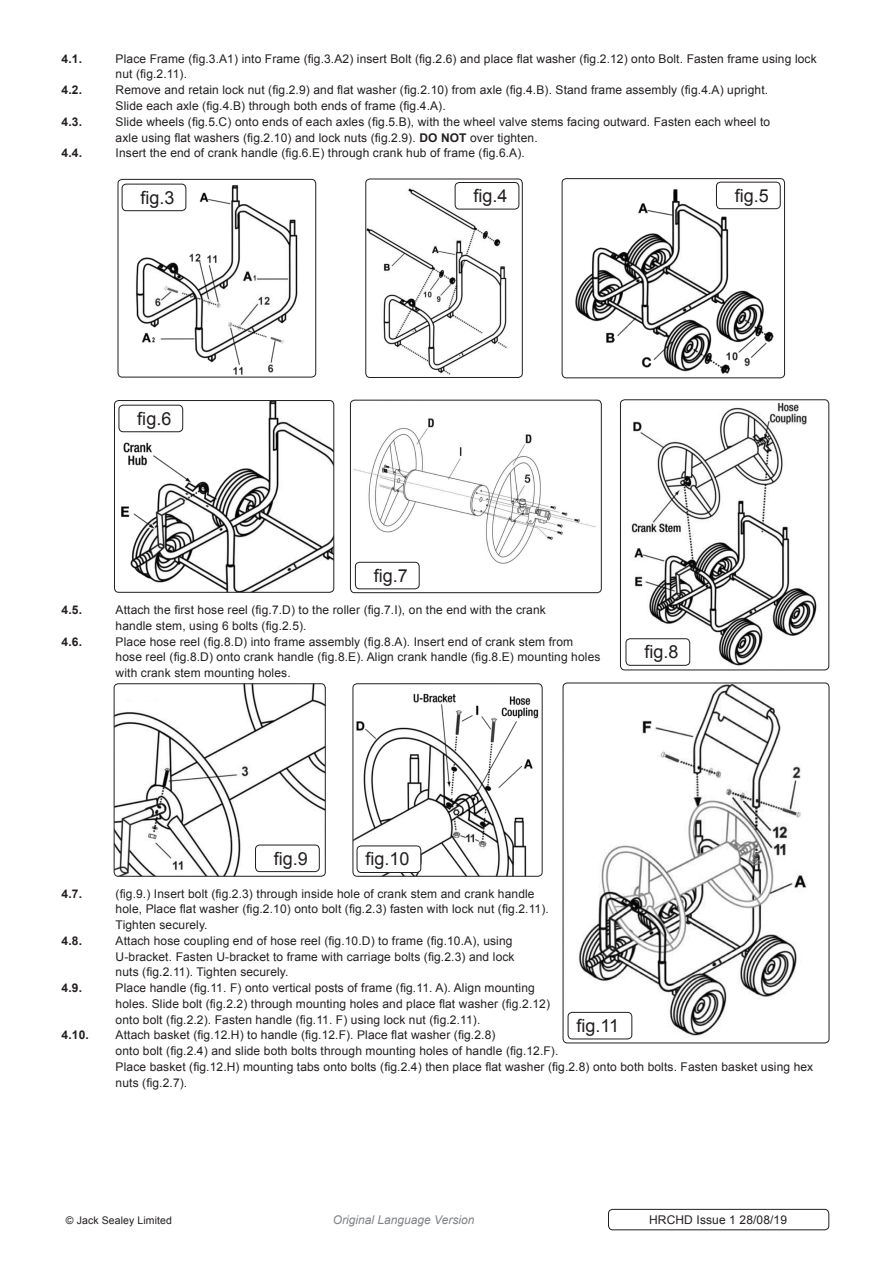
<style>
.page{position:relative;width:893px;height:1263px;background:#fff}
.page>*{position:absolute;margin:0;border:0;box-sizing:border-box;transform-origin:0 0}
.t1{font:18px "Arial";color:#231f20}
.Body__Footer{font:12px/15.8px "Arial";letter-spacing:.01em;color:#231f20}
.t2{font:700 12px "Arial";color:#231f20}
.t3{font:italic 12px "Arial";color:#808285}
.Body__Justified__7pt{font:10.5px "Arial";letter-spacing:.01em;color:#231f20}
.s1{font-weight:700}
</style>
<div class="page">
<img style="left:562px;top:179px;width:218px;height:195px">
<div style="left:562px;top:178px;width:223px;height:200px;border:1px solid #231f20;border-radius:4px"></div>
<img style="left:118px;top:179px;width:198px;height:198px">
<div style="left:118px;top:179px;width:198px;height:198px;border:1px solid #231f20;border-radius:4px"></div>
<img style="left:366px;top:179px;width:156px;height:197px">
<div style="left:365px;top:179px;width:158px;height:199px;border:1px solid #231f20;border-radius:4px"></div>
<div style="left:455px;top:182px;width:64px;height:27px;border:1px solid #231f20;border-radius:4px"></div>
<div style="left:122px;top:184px;width:64px;height:27px;border:1px solid #231f20;border-radius:4px"></div>
<div style="left:716px;top:182px;width:65px;height:27px;border:1px solid #231f20;border-radius:4px"></div>
<img style="left:350px;top:400px;width:251px;height:193px">
<div style="left:350px;top:400px;width:252px;height:193px;border:1px solid #231f20;border-radius:4px"></div>
<img style="left:620px;top:400px;width:209px;height:270px">
<div style="left:620px;top:399px;width:209px;height:271px;border:1px solid #231f20;border-radius:4px"></div>
<img style="left:118px;top:400px;width:216px;height:192px">
<div style="left:114px;top:400px;width:220px;height:193px;border:1px solid #231f20;border-radius:4px"></div>
<div style="left:119px;top:405px;width:64px;height:27px;border:1px solid #231f20;border-radius:4px"></div>
<div style="left:355px;top:562px;width:65px;height:27px;border:1px solid #231f20;border-radius:4px"></div>
<div style="left:626px;top:639px;width:64px;height:26px;background:#fff;border-radius:4px"></div>
<div style="left:626px;top:638px;width:64px;height:28px;border:1px solid #231f20;border-radius:4px"></div>
<img style="left:114px;top:684px;width:210px;height:192px">
<div style="left:114px;top:683px;width:212px;height:194px;border:1px solid #231f20;border-radius:4px"></div>
<img style="left:353px;top:684px;width:188px;height:192px">
<div style="left:353px;top:683px;width:190px;height:194px;border:1px solid #231f20;border-radius:4px"></div>
<img style="left:563px;top:683px;width:266px;height:360px">
<div style="left:563px;top:683px;width:266px;height:360px;border:1px solid #231f20;border-radius:4px"></div>
<div style="left:357px;top:846px;width:64px;height:26px;background:#fff;border-radius:4px"></div>
<div style="left:357px;top:845px;width:64px;height:28px;border:1px solid #231f20;border-radius:4px"></div>
<div style="left:568px;top:1012px;width:64px;height:27px;border:1px solid #231f20;border-radius:4px"></div>
<div style="left:255px;top:845px;width:65px;height:27px;border:1px solid #231f20;border-radius:4px"></div>
<div style="left:608px;top:1209px;width:221px;height:21px;border:1px solid #231f20;border-radius:4px"></div>
<p class="t2" style="left:62px;top:51px;width:22px">4.1.</p>
<p class="Body__Footer" style="left:116px;top:51px;width:702px">Place Frame (fig.3.A1) into Frame (fig.3.A2) insert Bolt (fig.2.6) and place flat washer (fig.2.12) onto Bolt. Fasten frame using lock nut (fig.2.11).</p>
<p class="t2" style="left:62px;top:82px;width:22px">4.2.</p>
<p class="Body__Footer" style="left:116px;top:82px;width:654px">Remove and retain lock nut (fig.2.9) and flat washer (fig.2.10) from axle (fig.4.B). Stand frame assembly (fig.4.A) upright.<br>Slide each axle (fig.4.B) through both ends of frame (fig.4.A).</p>
<p class="t2" style="left:62px;top:114px;width:22px">4.3.</p>
<p class="Body__Footer" style="left:116px;top:114px;width:656px">Slide wheels (fig.5.C) onto ends of each axles (fig.5.B), with the wheel valve stems facing outward. Fasten each wheel to axle using flat washers (fig.2.10) and lock nuts (fig.2.9). <span class="s1">DO NOT</span> over tighten.</p>
<p class="t2" style="left:62px;top:145px;width:22px">4.4.</p>
<p class="Body__Footer" style="left:116px;top:145px;width:411px">Insert the end of crank handle (fig.6.E) through crank hub of frame (fig.6.A).</p>
<p class="t1" style="left:140px;top:185px;width:36px">fig.3</p>
<p class="t1" style="left:473px;top:184px;width:36px">fig.4</p>
<p class="t1" style="left:735px;top:183px;width:36px">fig.5</p>
<p class="t1" style="left:137px;top:406px;width:36px">fig.6</p>
<p class="t1" style="left:374px;top:564px;width:36px">fig.7</p>
<p class="t2" style="left:62px;top:602px;width:22px">4.5.</p>
<p class="Body__Footer" style="left:116px;top:602px;width:432px">Attach the first hose reel (fig.7.D) to the roller (fig.7.I), on the end with the crank handle stem, using 6 bolts (fig.2.5).</p>
<p class="t2" style="left:62px;top:633px;width:22px">4.6.</p>
<p class="Body__Footer" style="left:116px;top:634px;width:486px">Place hose reel (fig.8.D) into frame assembly (fig.8.A). Insert end of crank stem from hose reel (fig.8.D) onto crank handle (fig.8.E). Align crank handle (fig.8.E) mounting holes with crank stem mounting holes.</p>
<p class="t1" style="left:644px;top:640px;width:36px">fig.8</p>
<p class="t1" style="left:274px;top:846px;width:36px">fig.9</p>
<p class="t1" style="left:365px;top:847px;width:46px">fig.10</p>
<p class="t2" style="left:62px;top:885px;width:22px">4.7.</p>
<p class="Body__Footer" style="left:116px;top:886px;width:435px">(fig.9.) Insert bolt (fig.2.3) through inside hole of crank stem and crank handle hole, Place flat washer (fig.2.10) onto bolt (fig.2.3) fasten with lock nut (fig.2.11).<br>Tighten securely.</p>
<p class="t2" style="left:62px;top:933px;width:22px">4.8.</p>
<p class="Body__Footer" style="left:116px;top:933px;width:400px">Attach hose coupling end of hose reel (fig.10.D) to frame (fig.10.A), using<br>U-bracket. Fasten U-bracket to frame with carriage bolts (fig.2.3) and lock nuts (fig.2.11). Tighten securely.</p>
<p class="t2" style="left:62px;top:980px;width:22px">4.9.</p>
<p class="Body__Footer" style="left:116px;top:980px;width:436px">Place handle (fig.11. F) onto vertical posts of frame (fig.11. A). Align mounting holes. Slide bolt (fig.2.2) through mounting holes and place flat washer (fig.2.12) onto bolt (fig.2.2). Fasten handle (fig.11. F) using lock nut (fig.2.11).</p>
<p class="t2" style="left:62px;top:1027px;width:29px">4.10.</p>
<p class="Body__Footer" style="left:116px;top:1027px;width:699px">Attach basket (fig.12.H) to handle (fig.12.F). Place flat washer (fig.2.8)<br>onto bolt (fig.2.4) and slide both bolts through mounting holes of handle (fig.12.F).<br>Place basket (fig.12.H) mounting tabs onto bolts (fig.2.4) then place flat washer (fig.2.8) onto both bolts. Fasten basket using hex nuts (fig.2.7).</p>
<p class="t1" style="left:576px;top:1014px;width:44px">fig.11</p>
<p class="Body__Justified__7pt" style="left:66px;top:1213px;width:108px">© Jack Sealey Limited</p>
<p class="t3" style="left:333px;top:1212px;width:143px">Original Language Version</p>
<p class="Body__Footer" style="left:649px;top:1212px;width:139px">HRCHD Issue 1 28/08/19</p>
</div>
